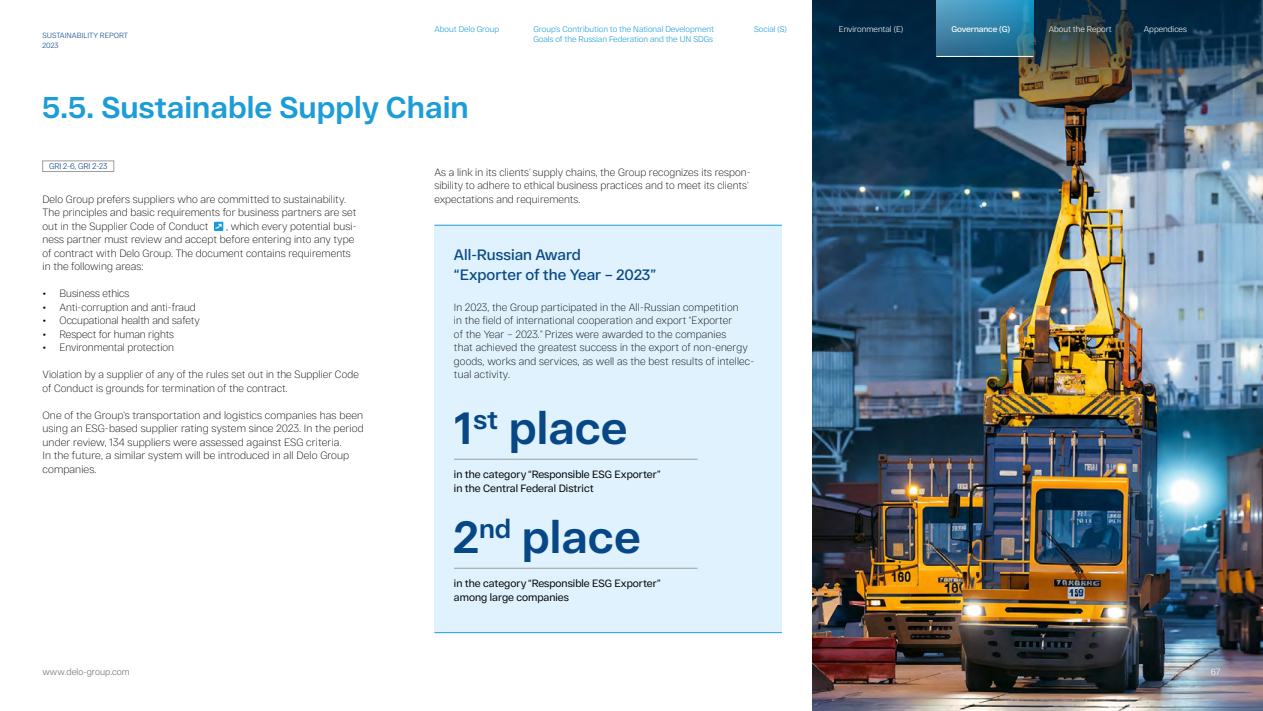
<style>
.page{position:relative;width:1263px;height:711px;background:#fff}
.page>*{position:absolute;margin:0;border:0;box-sizing:border-box;transform-origin:0 0}
.t1{font:700 45px "RF Dewi";color:#074785}
.t2{font:700 30px "RF Dewi";color:#1d9dd8}
.t3{font:600 15px/19.5px "RF Dewi";color:#074785}
.t4{font:200 10.5px/13.5px "RF Dewi";letter-spacing:.01em;color:#000}
.t5{font:10.5px/13.5px "RF Dewi";color:#000}
.t6{font:300 9px "RF Dewi";color:#706f6f}
.t7{font:300 9px "RF Dewi";color:#fff}
.t8{font:300 8.25px "RF Dewi";color:#1d9dd8}
.t9{font:300 8.25px "RF Dewi";color:#fff}
.t10{font:300 8.25px "RF Dewi";letter-spacing:-.01em;color:#074785}
.t11{font:600 8.25px "RF Dewi";letter-spacing:-.01em;color:#fff}
.t12{font:300 7.5px/9.8px "RF Dewi";color:#074785}
.s1{font-weight:400}
</style>
<div class="page">
<img style="left:812px;top:0;width:451px;height:710px">
<div style="left:214px;top:221px;width:9px;height:10px;background:#1a9cd9"></div>
<svg style="left:215px;top:223px;width:7px;height:5px"></svg>
<div style="left:434px;top:225px;width:348px;height:407px;background:#dff2fd"></div>
<hr style="left:434px;top:225px;width:348px;height:1px;background:#1d9dd8">
<hr style="left:434px;top:632px;width:348px;height:1px;background:#1d9dd8">
<hr style="left:454px;top:458px;width:244px;height:1px;background:#9e9e9e">
<hr style="left:454px;top:567px;width:244px;height:1px;background:#9e9e9e">
<svg style="left:936px;top:0;width:97px;height:56px;background:#3484a9"></svg>
<hr style="left:936px;top:56px;width:97px;height:1px;background:#fff">
<p class="t12" style="left:43px;top:30px;width:87px">SUSTAINABILITY REPORT<br>2023</p>
<p class="t8" style="left:434px;top:24px;width:66px">About Delo Group</p>
<p class="t9" style="left:839px;top:24px;width:66px">Environmental (E)</p>
<p class="t9" style="left:1049px;top:24px;width:65px">About the Report</p>
<p class="t9" style="left:1144px;top:24px;width:45px">Appendices</p>
<p class="t11" style="left:951px;top:24px;width:60px">Governance (G)</p>
<p class="t8" style="left:533px;top:24px;width:182px">Group’s Contribution to the National Development</p>
<p class="t8" style="left:754px;top:24px;width:34px">Social (S)</p>
<p class="t8" style="left:533px;top:34px;width:181px">Goals of the Russian Federation and the UN SDGs</p>
<h2 class="t2" style="left:43px;top:89px;width:428px">5.5. Sustainable Supply Chain</h2>
<p class="t10" style="left:49px;top:161px;width:60px">GRI 2-6, GRI 2-23</p>
<p class="t4" style="left:43px;top:192px;width:315px">Delo Group prefers suppliers who are committed to sustainability.<br>The principles and basic requirements for business partners are set out in the Supplier Code of Conduct</p>
<p class="t4" style="left:43px;top:219px;width:316px;text-indent:184px">, which every potential busi&shy;ness partner must review and accept before entering into any type of contract with Delo Group. The document contains requirements in the following areas:</p>
<p class="t4" style="left:43px;top:286px;width:88px"><span class="s1">•</span> Business ethics</p>
<p class="t4" style="left:43px;top:300px;width:155px"><span class="s1">•</span> Anti-corruption and anti-fraud</p>
<p class="t4" style="left:43px;top:313px;width:159px"><span class="s1">•</span> Occupational health and safety</p>
<p class="t4" style="left:43px;top:327px;width:133px"><span class="s1">•</span> Respect for human rights</p>
<p class="t4" style="left:43px;top:340px;width:133px"><span class="s1">•</span> Environmental protection</p>
<p class="t4" style="left:43px;top:367px;width:318px">Violation by a supplier of any of the rules set out in the Supplier Code of Conduct is grounds for termination of the contract.</p>
<p class="t4" style="left:43px;top:408px;width:323px">One of the Group’s transportation and logistics companies has been using an ESG-based supplier rating system since 2023. In the period under review, 134 suppliers were assessed against ESG criteria.<br>In the future, a similar system will be introduced in all Delo Group companies.</p>
<p class="t4" style="left:434px;top:165px;width:318px">As a link in its clients’ supply chains, the Group recognizes its respon&shy;sibility to adhere to ethical business practices and to meet its clients’ expectations and requirements.</p>
<h3 class="t3" style="left:454px;top:244px;width:204px">All-Russian Award<br>“Exporter of the Year – 2023”</h3>
<p class="t4" style="left:454px;top:300px;width:302px">In 2023, the Group participated in the All-Russian competition<br>in the field of international cooperation and export “Exporter<br>of the Year – 2023.” Prizes were awarded to the companies<br>that achieved the greatest success in the export of non-energy goods, works and services, as well as the best results of intellec&shy;tual activity.</p>
<h1 class="t1" style="left:454px;top:401px;width:175px">1<sup>st</sup> place</h1>
<p class="t5" style="left:454px;top:467px;width:208px">in the category “Responsible ESG Exporter” in the Central Federal District</p>
<h1 class="t1" style="left:454px;top:510px;width:188px">2<sup>nd</sup> place</h1>
<p class="t5" style="left:454px;top:576px;width:208px">in the category “Responsible ESG Exporter” among large companies</p>
<p class="t6" style="left:43px;top:666px;width:89px">www.delo-group.com</p>
<p class="t7" style="left:1211px;top:666px;width:11px">67</p>
</div>
